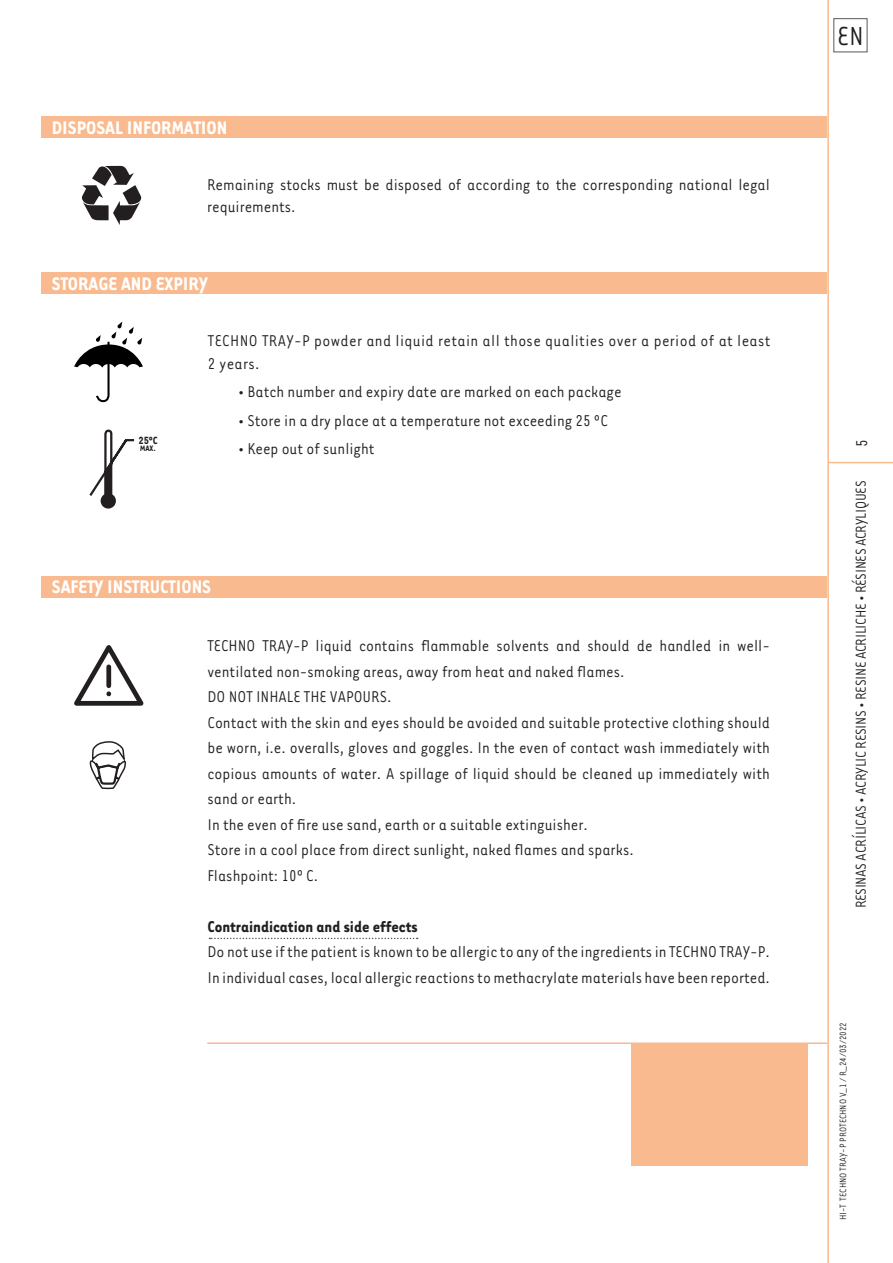
<style>
.page{position:relative;width:893px;height:1263px;background:#fff}
.page>*{position:absolute;margin:0;border:0;box-sizing:border-box;transform-origin:0 0}
.t1{font:500 30px "Tarzana Narrow MHG";color:#231f20}
.t2{font:700 21px "Tarzana Narrow Bold MHG";color:#fff}
.t3{font:500 18px/25.5px "Tarzana Narrow MHG";color:#231f20}
.t4{font:500 18px/22.5px "Tarzana Narrow MHG";letter-spacing:.02em;color:#231f20}
.t5{font:700 18px "Tarzana Narrow Bold MHG";color:#231f20}
.t6{font:500 16.5px "Tarzana Narrow MHG";letter-spacing:-.02em;color:#231f20}
.t7{font:700 12px "Tarzana Narrow Bold MHG";color:#231f20}
.t8{font:500 10.5px "Tarzana Narrow MHG";color:#231f20}
.t9{font:700 9px "Tarzana Narrow Bold MHG";color:#231f20}
</style>
<div class="page">
<hr style="left:827px;top:0;width:2px;height:1263px;background:#faba8f">
<hr style="left:828px;top:462px;width:65px;height:1px;background:#faba8f">
<div style="left:833px;top:18px;width:34px;height:34px;border:1px solid #57585a"></div>
<div style="left:41px;top:273px;width:786px;height:21px;background:#faba8f"></div>
<div style="left:41px;top:117px;width:786px;height:21px;background:#faba8f"></div>
<div style="left:41px;top:576px;width:786px;height:21px;background:#faba8f"></div>
<svg style="left:74px;top:645px;width:69px;height:61px"></svg>
<div style="left:106px;top:667px;width:5px;height:19px;background:#231f20"></div>
<svg style="left:90px;top:741px;width:36px;height:48px"></svg>
<svg style="left:74px;top:322px;width:69px;height:80px"></svg>
<svg style="left:89px;top:430px;width:45px;height:79px"></svg>
<svg style="left:209px;top:938px;width:209px;height:1px"></svg>
<svg style="left:82px;top:166px;width:59px;height:59px"></svg>
<div style="left:631px;top:1044px;width:176px;height:121px;background:#faba8f"></div>
<hr style="left:207px;top:1042px;width:620px;height:2px;background:#faba8f">
<p class="t2" style="left:52px;top:115px;width:177px">DISPOSAL INFORMATION</p>
<p class="t3" style="left:207px;top:172px;width:564px;line-height:22.5px">Remaining stocks must be disposed of according to the corresponding national legal requirements.</p>
<p class="t2" style="left:52px;top:271px;width:157px">STORAGE AND EXPIRY</p>
<p class="t7" style="left:138px;top:433px;width:21px">25ºC</p>
<p class="t9" style="left:140px;top:443px;width:17px">MAX.</p>
<p class="t4" style="left:208px;top:329px;width:564px">TECHNO TRAY-P powder and liquid retain all those qualities over a period of at least<br>2 years.</p>
<p class="t3" style="left:238px;top:378px;width:385px">• Batch number and expiry date are marked on each package</p>
<p class="t3" style="left:238px;top:407px;width:371px">• Store in a dry place at a temperature not exceeding 25 ºC</p>
<p class="t3" style="left:238px;top:435px;width:138px">• Keep out of sunlight</p>
<p class="t2" style="left:52px;top:574px;width:161px">SAFETY INSTRUCTIONS</p>
<p class="t3" style="left:207px;top:632px;width:564px">TECHNO TRAY-P liquid contains flammable solvents and should de handled in well&shy;ventilated non-smoking areas, away from heat and naked flames.</p>
<p class="t3" style="left:207px;top:683px;width:185px">DO NOT INHALE THE VAPOURS.</p>
<p class="t3" style="left:207px;top:709px;width:564px;text-align:justify">Contact with the skin and eyes should be avoided and suitable protective clothing should be worn, i.e. overalls, gloves and goggles. In the even of contact wash immediately with copious amounts of water. A spillage of liquid should be cleaned up immediately with sand or earth.</p>
<p class="t3" style="left:207px;top:811px;width:382px">In the even of fire use sand, earth or a suitable extinguisher.</p>
<p class="t3" style="left:207px;top:836px;width:428px">Store in a cool place from direct sunlight, naked flames and sparks.</p>
<p class="t3" style="left:207px;top:862px;width:112px">Flashpoint: 10º C.</p>
<p class="t5" style="left:207px;top:915px;width:212px">Contraindication and side effects</p>
<p class="t3" style="left:207px;top:938px;width:564px">Do not use if the patient is known to be allergic to any of the ingredients in TECHNO TRAY-P.</p>
<p class="t3" style="left:207px;top:964px;width:564px">In individual cases, local allergic reactions to methacrylate materials have been reported.</p>
<p class="t1" style="left:837px;top:18px;width:28px">EN</p>
<p class="t3" style="left:848px;top:446px;width:9px;rotate:-90deg">5</p>
<p class="t6" style="left:851px;top:908px;width:429px;rotate:-90deg">RESINAS ACRÍLICAS • ACRYLIC RESINS • RESINE ACRILICHE • RÉSINES ACRYLIQUES</p>
<p class="t8" style="left:837px;top:1220px;width:199px;rotate:-90deg">HI-T TECHNO TRAY-P PROTECHNO V_1 / R_24/03/2022</p>
</div>
